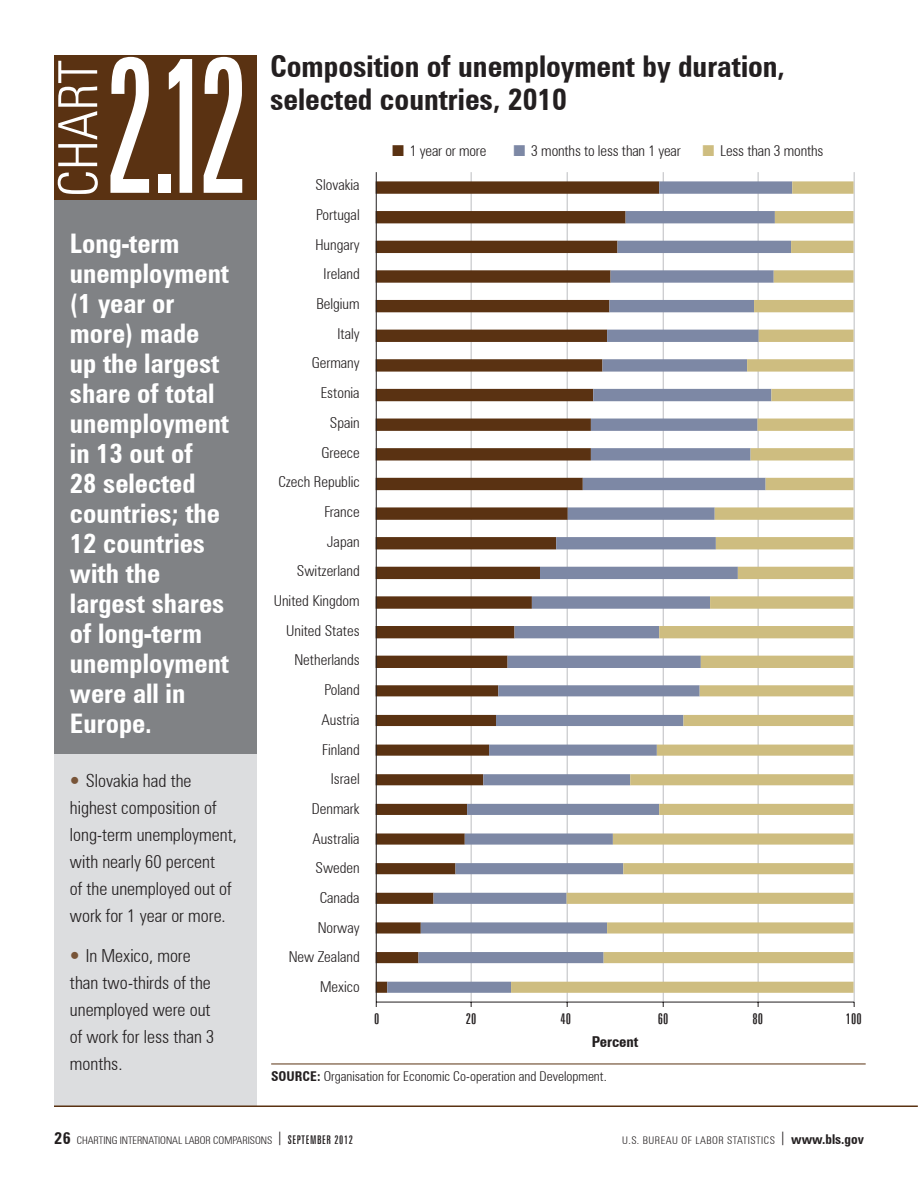
<style>
.page{position:relative;width:918px;height:1188px;background:#fff}
.page>*{position:absolute;margin:0;border:0;box-sizing:border-box;transform-origin:0 0}
.t1{font:extra-condensed 192px "Zurich BT";color:#fff;scale:.75 1}
.t2{font:300 condensed 54px "Zurich BT";color:#fff}
.t3{font:700 condensed 30px/33px "Zurich BT";color:#231f20}
.t4{font:700 condensed 27px/30px "Zurich BT";color:#fff}
.t5{font:300 condensed 18px/27px "Zurich BT";color:#231f20}
.t6{font:300 condensed 15px "Zurich BT";color:#231f20}
.Chart_text{font:extra-condensed 15px "Zurich BT";color:#231f20}
.Chart_text-2{font:700 condensed 15px "Zurich BT";color:#231f20}
.t7{font:300 condensed 13.5px "Zurich BT";color:#231f20}
.t8{font:300 condensed 10.5px "Zurich BT";color:#231f20}
.t9{font:300 condensed 10.5px "Zurich BT";letter-spacing:.05em;color:#231f20}
.s1{font-weight:700}
.s2{font-weight:700;font-size:16.5px}
.s3{font-weight:400;font-stretch:extra-condensed;font-size:13.5px}
.s4{font-weight:400;font-stretch:extra-condensed;font-size:12px}
.s5{font-weight:700;font-size:13.5px}
</style>
<div class="page">
<div style="left:54px;top:200px;width:202px;height:907px;background:#dcdddf"></div>
<hr style="left:54px;top:1106px;width:864px;height:1px;background:#5a3212">
<div style="left:54px;top:200px;width:202px;height:554px;background:#808285"></div>
<div style="left:54px;top:55px;width:202px;height:145px;background:#5a3212"></div>
<hr style="left:271px;top:1064px;width:595px;height:1px;background:#5a3212">
<hr style="left:471px;top:172px;width:1px;height:830px;background:#bcbdc0">
<hr style="left:567px;top:172px;width:1px;height:830px;background:#bcbdc0">
<hr style="left:663px;top:172px;width:1px;height:830px;background:#bcbdc0">
<hr style="left:758px;top:172px;width:1px;height:830px;background:#bcbdc0">
<hr style="left:854px;top:172px;width:1px;height:830px;background:#bcbdc0">
<svg style="left:377px;top:181px;width:10px;height:812px"></svg>
<svg style="left:387px;top:181px;width:124px;height:812px"></svg>
<svg style="left:511px;top:181px;width:343px;height:812px"></svg>
<hr style="left:376px;top:1002px;width:478px;height:1px;background:#231f20">
<hr style="left:376px;top:172px;width:1px;height:830px;background:#231f20">
<p class="t2" style="left:45px;top:197px;width:138px;rotate:-90deg">CHART</p>
<p class="t1" style="left:105px;top:16px;width:193px">2.12</p>
<p class="t3" style="left:270px;top:49px;width:517px">Composition of unemployment by duration, selected countries, 2010</p>
<p class="t6" style="left:410px;top:142px;width:78px">1 year or more</p>
<p class="t6" style="left:531px;top:142px;width:151px">3 months to less than 1 year</p>
<p class="t6" style="left:720px;top:142px;width:105px">Less than 3 months</p>
<p class="t6" style="left:316px;top:176px;width:46px">Slovakia</p>
<p class="t6" style="left:316px;top:205px;width:45px">Portugal</p>
<p class="t6" style="left:315px;top:235px;width:46px">Hungary</p>
<p class="t6" style="left:324px;top:265px;width:38px">Ireland</p>
<p class="t6" style="left:316px;top:295px;width:45px">Belgium</p>
<p class="t6" style="left:337px;top:324px;width:24px">Italy</p>
<p class="t6" style="left:312px;top:354px;width:49px">Germany</p>
<p class="t6" style="left:321px;top:384px;width:40px">Estonia</p>
<p class="t6" style="left:330px;top:413px;width:31px">Spain</p>
<p class="t6" style="left:322px;top:443px;width:40px">Greece</p>
<p class="t6" style="left:278px;top:473px;width:83px">Czech Republic</p>
<p class="t6" style="left:324px;top:502px;width:37px">France</p>
<p class="t6" style="left:327px;top:532px;width:34px">Japan</p>
<p class="t6" style="left:297px;top:562px;width:64px">Switzerland</p>
<p class="t6" style="left:274px;top:592px;width:87px">United Kingdom</p>
<p class="t6" style="left:286px;top:621px;width:75px">United States</p>
<p class="t6" style="left:294px;top:651px;width:67px">Netherlands</p>
<p class="t6" style="left:324px;top:681px;width:37px">Poland</p>
<p class="t6" style="left:321px;top:710px;width:40px">Austria</p>
<p class="t6" style="left:322px;top:740px;width:39px">Finland</p>
<p class="t6" style="left:331px;top:770px;width:30px">Israel</p>
<p class="t6" style="left:312px;top:799px;width:49px">Denmark</p>
<p class="t6" style="left:312px;top:829px;width:49px">Australia</p>
<p class="t6" style="left:316px;top:859px;width:46px">Sweden</p>
<p class="t6" style="left:320px;top:889px;width:42px">Canada</p>
<p class="t6" style="left:318px;top:918px;width:43px">Norway</p>
<p class="t6" style="left:289px;top:948px;width:73px">New Zealand</p>
<p class="t6" style="left:320px;top:978px;width:41px">Mexico</p>
<p class="t4" style="left:70px;top:228px;width:161px">Long-term unemployment (1 year or more) made up the largest share of total unemployment in 13 out of<br>28 selected countries; the<br>12 countries with the largest shares of long-term unemployment were all in<br>Europe.</p>
<p class="t5" style="left:70px;top:766px;width:168px;text-indent:16px">Slovakia had the highest composition of long-term unemployment, with nearly 60 percent<br>of the unemployed out of work for 1 year or more.</p>
<p class="t5" style="left:70px;top:942px;width:146px;text-indent:16px">In Mexico, more than two-thirds of the unemployed were out of work for less than 3 months.</p>
<p class="Chart_text" style="left:374px;top:1010px;width:7px">0</p>
<p class="Chart_text" style="left:466px;top:1010px;width:12px">20</p>
<p class="Chart_text" style="left:560px;top:1010px;width:12px">40</p>
<p class="Chart_text" style="left:658px;top:1010px;width:12px">60</p>
<p class="Chart_text" style="left:752px;top:1010px;width:12px">80</p>
<p class="Chart_text" style="left:846px;top:1010px;width:17px">100</p>
<p class="Chart_text-2" style="left:592px;top:1033px;width:48px">Percent</p>
<p class="t7" style="left:271px;top:1068px;width:337px"><span class="s1">SOURCE:</span> Organisation for Economic Co-operation and Development.</p>
<p class="t8" style="left:54px;top:1133px;width:301px"><span class="s2">26</span> CHARTING INTERNATIONAL LABOR COMPARISONS <span class="s3">|</span> <span class="s4">SEPTEMBER 2012</span></p>
<p class="t9" style="left:622px;top:1133px;width:243px">U.S. BUREAU OF LABOR STATISTICS <span class="s3">|</span> <span class="s5">www.bls.gov</span></p>
</div>
